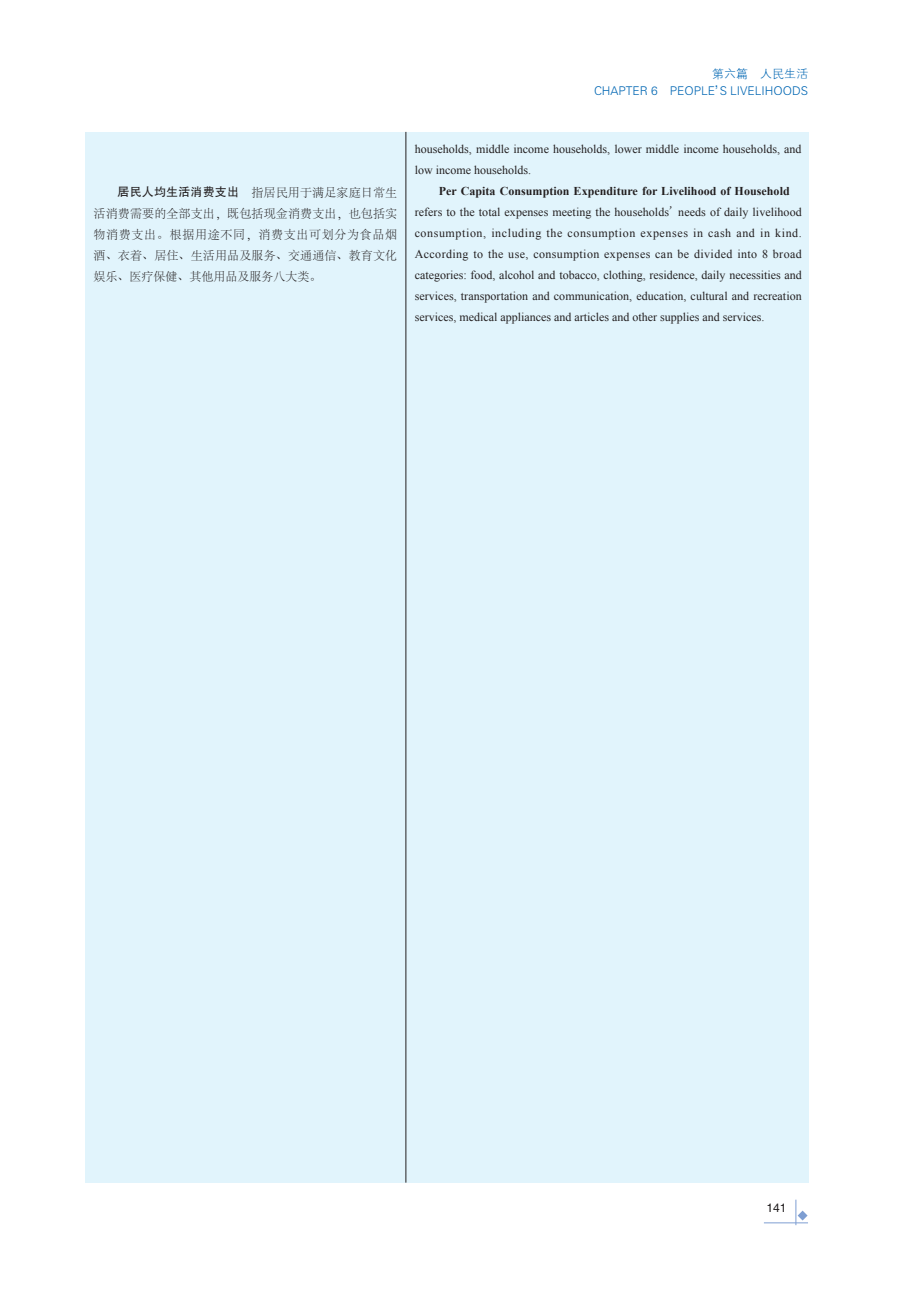
<style>
.page{position:relative;width:906px;height:1289px;background:#fff}
.page>*{position:absolute;margin:0;border:0;box-sizing:border-box;transform-origin:0 0}
.t1{font:12px/21px "Times New Roman";color:#231f20;text-align:justify}
.t2{font:300 12px/21px "Adobe Song Std";letter-spacing:.01em;color:#231f20;text-align:justify}
.t3{font:700 12px "Times New Roman";letter-spacing:.005em;color:#231f20}
.t4{font:12px/16.5px "FZXH1 JW GB1 0";color:#0166b3;text-align:right}
.t5{font:12px "Helvetica";color:#231f20}
.s1{font-family:"FZHTJW GB1 0";font-weight:400}
.s2{font-family:"Adobe Song Std";font-weight:300}
</style>
<div class="page">
<hr style="left:764px;top:1222px;width:44px;height:1px;background:#7e9ed2">
<svg style="left:795px;top:1199px;width:12px;height:26px"></svg>
<div style="left:85px;top:132px;width:723px;height:1050px;background:#e1f4fc"></div>
<hr style="left:405px;top:132px;width:1px;height:1050px;background:#231f20">
<p class="t4" style="left:594px;top:66px;width:216px">第六篇　人民生活<br>CHAPTER 6　PEOPLE’S LIVELIHOODS</p>
<p class="t2" style="left:94px;top:182px;width:305px;text-indent:24px"><span class="s1">居民人均生活消费支出　</span>指居民用于满足家庭日常生活消费需要的全部支出，既包括现金消费支出，也包括实物消费支出。根据用途不同，消费支出可划分为食品烟酒、衣着、居住、生活用品及服务、交通通信、教育文化娱乐、医疗保健、其他用品及服务八大类。</p>
<p class="t1" style="left:415px;top:138px;width:388px">households, middle income households, lower middle income households, and</p>
<p class="t1" style="left:415px;top:159px;width:118px">low income households.</p>
<p class="t3" style="left:439px;top:182px;width:352px">Per Capita Consumption Expenditure for Livelihood of Household</p>
<p class="t1" style="left:415px;top:201px;width:389px">refers to the total expenses meeting the households<span class="s2">’</span>needs of daily livelihood consumption, including the consumption expenses in cash and in kind.<br>According to the use, consumption expenses can be divided into 8 broad categories: food, alcohol and tobacco, clothing, residence, daily necessities and services, transportation and communication, education, cultural and recreation services, medical appliances and articles and other supplies and services.</p>
<p class="t5" style="left:766px;top:1201px;width:22px">141</p>
</div>
